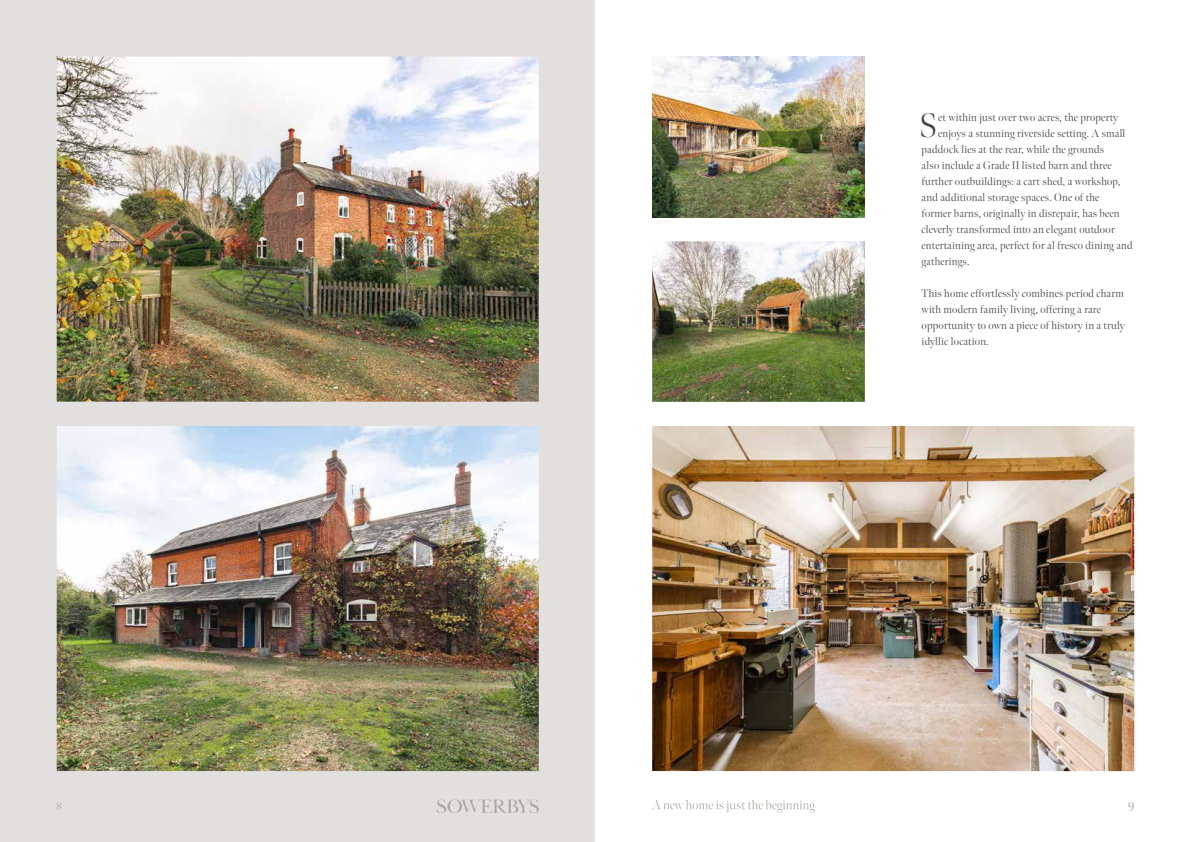
<style>
.page{position:relative;width:1191px;height:842px;background:#fff}
.page>*{position:absolute;margin:0;border:0;box-sizing:border-box;transform-origin:0 0}
.t1{font:300 34px "Meno Banner";color:#434141}
.t2{font:300 13px "Meno Banner";color:#ada8a0}
.t3{font:300 11px/16px "Meno Banner";letter-spacing:.02em;color:#434141}
.t4{font:300 11px "Meno Banner";color:#ada8a0}
</style>
<div class="page">
<div style="left:0;top:0;width:595px;height:842px;background:#e2e0df"></div>
<svg style="left:437px;top:799px;width:102px;height:14px"></svg>
<svg style="left:652px;top:800px;width:162px;height:13px"></svg>
<img style="left:652px;top:241px;width:213px;height:161px">
<img style="left:652px;top:57px;width:213px;height:160px">
<img style="left:652px;top:426px;width:482px;height:345px">
<img style="left:57px;top:57px;width:482px;height:345px">
<img style="left:57px;top:426px;width:482px;height:345px">
<h1 class="t1" style="left:919px;top:105px;width:20px">S</h1>
<p class="t3" style="left:938px;top:110px;width:182px">et within just over two acres, the property</p>
<p class="t3" style="left:938px;top:126px;width:189px">enjoys a stunning riverside setting. A small</p>
<p class="t3" style="left:921px;top:142px;width:184px">paddock lies at the rear, while the grounds</p>
<p class="t3" style="left:921px;top:158px;width:191px">also include a Grade II listed barn and three</p>
<p class="t3" style="left:921px;top:174px;width:200px">further outbuildings: a cart shed, a workshop,</p>
<p class="t3" style="left:921px;top:190px;width:179px">and additional storage spaces. One of the</p>
<p class="t3" style="left:921px;top:206px;width:200px">former barns, originally in disrepair, has been</p>
<p class="t3" style="left:921px;top:222px;width:195px">cleverly transformed into an elegant outdoor</p>
<p class="t3" style="left:921px;top:238px;width:213px">entertaining area, perfect for al fresco dining and</p>
<p class="t3" style="left:921px;top:254px;width:49px">gatherings.</p>
<p class="t3" style="left:921px;top:286px;width:205px">This home effortlessly combines period charm with modern family living, offering a rare opportunity to own a piece of history in a truly idyllic location.</p>
<p class="t4" style="left:57px;top:799px;width:7px">8</p>
<p class="t2" style="left:1128px;top:798px;width:8px">9</p>
</div>
